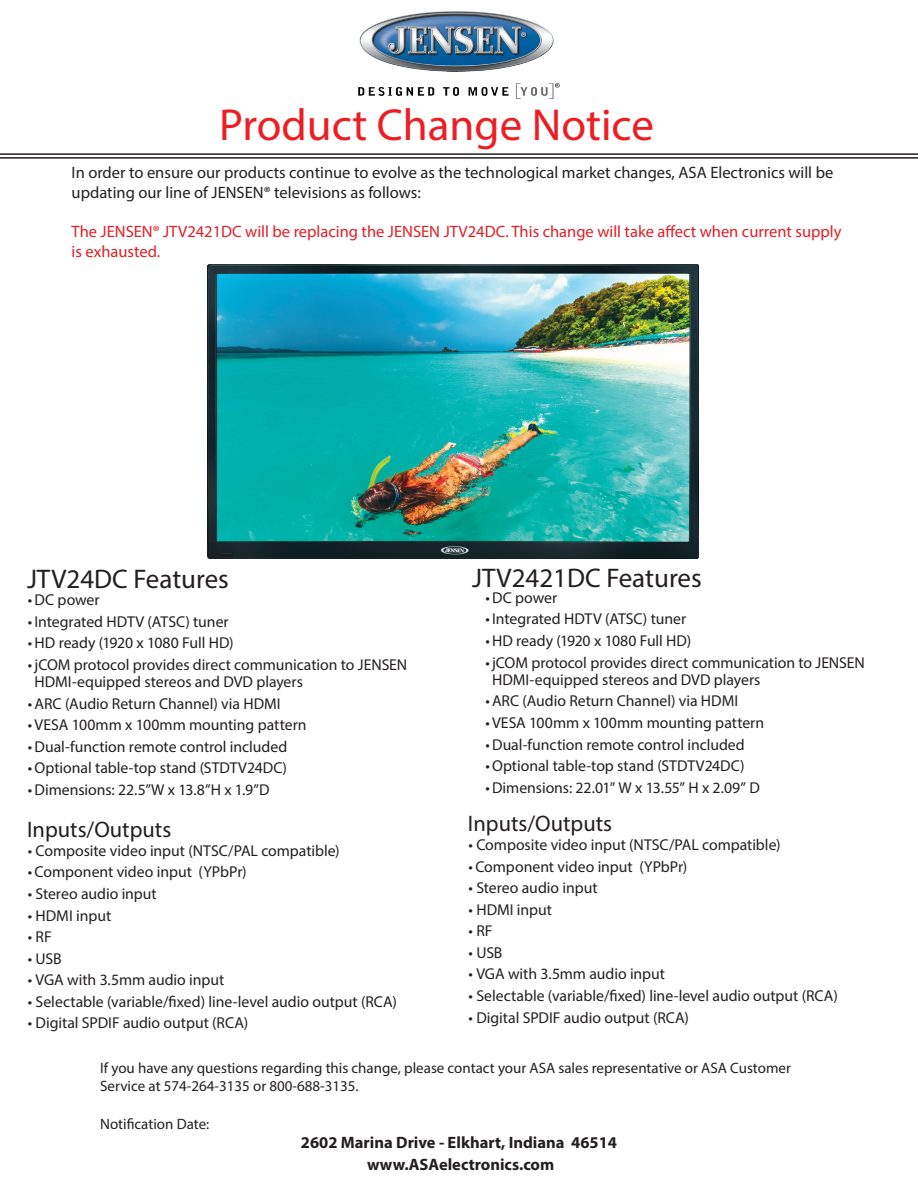
<style>
.page{position:relative;width:918px;height:1188px;background:#fff}
.page>*{position:absolute;margin:0;border:0;box-sizing:border-box;transform-origin:0 0}
.t1{font:45px "Myriad Pro";color:#ee1d23}
.t2{font:27px "Myriad Pro";color:#231f20}
.t3{font:22.5px "Myriad Pro";color:#231f20}
.t4{font:16.5px/19.8px "Myriad Pro";color:#231f20}
.t5{font:16.5px/19.8px "Myriad Pro";color:#e11e25}
.t6{font:700 16.5px "Myriad Pro";color:#231f20}
.BULLETS{font:15.75px/17.2px "Myriad Pro";color:#231f20}
.t7{font:15px/18px "Myriad Pro";color:#231f20}
</style>
<div class="page">
<img style="left:358px;top:11px;width:202px;height:88px">
<hr style="left:0;top:153px;width:918px;height:2px;background:#231f20">
<hr style="left:0;top:157px;width:918px;height:2px;background:#231f20">
<img style="left:208px;top:264px;width:491px;height:294px">
<p class="t1" style="left:219px;top:97px;width:436px">Product Change Notice</p>
<p class="t4" style="left:72px;top:162px;width:763px">In order to ensure our products continue to evolve as the technological market changes, ASA Electronics will be updating our line of JENSEN® televisions as follows:</p>
<p class="t5" style="left:72px;top:222px;width:771px">The JENSEN® JTV2421DC will be replacing the JENSEN JTV24DC. This change will take affect when current supply is exhausted.</p>
<p class="t2" style="left:27px;top:563px;width:203px">JTV24DC Features</p>
<p class="t2" style="left:472px;top:561px;width:231px">JTV2421DC Features</p>
<p class="BULLETS" style="left:28px;top:591px;width:73px">•DC power</p>
<p class="BULLETS" style="left:28px;top:612px;width:202px">• Integrated HDTV (ATSC) tuner</p>
<p class="BULLETS" style="left:28px;top:634px;width:207px">•HD ready (1920 x 1080 Full HD)</p>
<p class="BULLETS" style="left:35px;top:656px;width:374px;text-indent:-7px">• jCOM protocol provides direct communication to JENSEN<br>HDMI-equipped stereos and DVD players</p>
<p class="BULLETS" style="left:28px;top:694px;width:254px">•ARC (Audio Return Channel) via HDMI</p>
<p class="BULLETS" style="left:28px;top:716px;width:280px">• VESA 100mm x 100mm mounting pattern</p>
<p class="BULLETS" style="left:28px;top:738px;width:261px">•Dual-function remote control included</p>
<p class="BULLETS" style="left:28px;top:759px;width:261px">•Optional table-top stand (STDTV24DC)</p>
<p class="BULLETS" style="left:28px;top:781px;width:243px">•Dimensions: 22.5”W x 13.8”H x 1.9”D</p>
<p class="BULLETS" style="left:485px;top:589px;width:73px">•DC power</p>
<p class="BULLETS" style="left:485px;top:610px;width:202px">• Integrated HDTV (ATSC) tuner</p>
<p class="BULLETS" style="left:485px;top:632px;width:207px">•HD ready (1920 x 1080 Full HD)</p>
<p class="BULLETS" style="left:492px;top:653px;width:374px;text-indent:-7px">• jCOM protocol provides direct communication to JENSEN<br>HDMI-equipped stereos and DVD players</p>
<p class="BULLETS" style="left:485px;top:692px;width:254px">•ARC (Audio Return Channel) via HDMI</p>
<p class="BULLETS" style="left:485px;top:714px;width:280px">• VESA 100mm x 100mm mounting pattern</p>
<p class="BULLETS" style="left:485px;top:735px;width:261px">•Dual-function remote control included</p>
<p class="BULLETS" style="left:485px;top:757px;width:261px">•Optional table-top stand (STDTV24DC)</p>
<p class="BULLETS" style="left:485px;top:779px;width:276px">•Dimensions: 22.01” W x 13.55” H x 2.09” D</p>
<p class="t3" style="left:468px;top:809px;width:146px">Inputs/Outputs</p>
<p class="BULLETS" style="left:469px;top:836px;width:313px">• Composite video input (NTSC/PAL compatible)</p>
<p class="BULLETS" style="left:469px;top:857px;width:220px">• Component video input (YPbPr)</p>
<p class="BULLETS" style="left:469px;top:879px;width:130px">• Stereo audio input</p>
<p class="BULLETS" style="left:469px;top:901px;width:85px">• HDMI input</p>
<p class="BULLETS" style="left:469px;top:922px;width:25px">• RF</p>
<p class="BULLETS" style="left:469px;top:944px;width:35px">• USB</p>
<p class="BULLETS" style="left:469px;top:965px;width:198px">• VGA with 3.5mm audio input</p>
<p class="BULLETS" style="left:469px;top:987px;width:371px">• Selectable (variable/fixed) line-level audio output (RCA)</p>
<p class="BULLETS" style="left:469px;top:1008px;width:222px">• Digital SPDIF audio output (RCA)</p>
<p class="t3" style="left:27px;top:815px;width:146px">Inputs/Outputs</p>
<p class="BULLETS" style="left:28px;top:842px;width:313px">• Composite video input (NTSC/PAL compatible)</p>
<p class="BULLETS" style="left:28px;top:863px;width:220px">• Component video input (YPbPr)</p>
<p class="BULLETS" style="left:28px;top:885px;width:130px">• Stereo audio input</p>
<p class="BULLETS" style="left:28px;top:906px;width:85px">• HDMI input</p>
<p class="BULLETS" style="left:28px;top:928px;width:25px">• RF</p>
<p class="BULLETS" style="left:28px;top:950px;width:35px">• USB</p>
<p class="BULLETS" style="left:28px;top:971px;width:198px">• VGA with 3.5mm audio input</p>
<p class="BULLETS" style="left:28px;top:993px;width:371px">• Selectable (variable/fixed) line-level audio output (RCA)</p>
<p class="BULLETS" style="left:28px;top:1014px;width:222px">• Digital SPDIF audio output (RCA)</p>
<p class="t7" style="left:100px;top:1059px;width:692px">If you have any questions regarding this change, please contact your ASA sales representative or ASA Customer<br>Service at 574-264-3135 or 800-688-3135.</p>
<p class="t7" style="left:100px;top:1114px;width:111px">Notification Date:</p>
<p class="t6" style="left:301px;top:1132px;width:318px">2602 Marina Drive - Elkhart, Indiana 46514</p>
<p class="t6" style="left:367px;top:1154px;width:189px">www.ASAelectronics.com</p>
</div>
